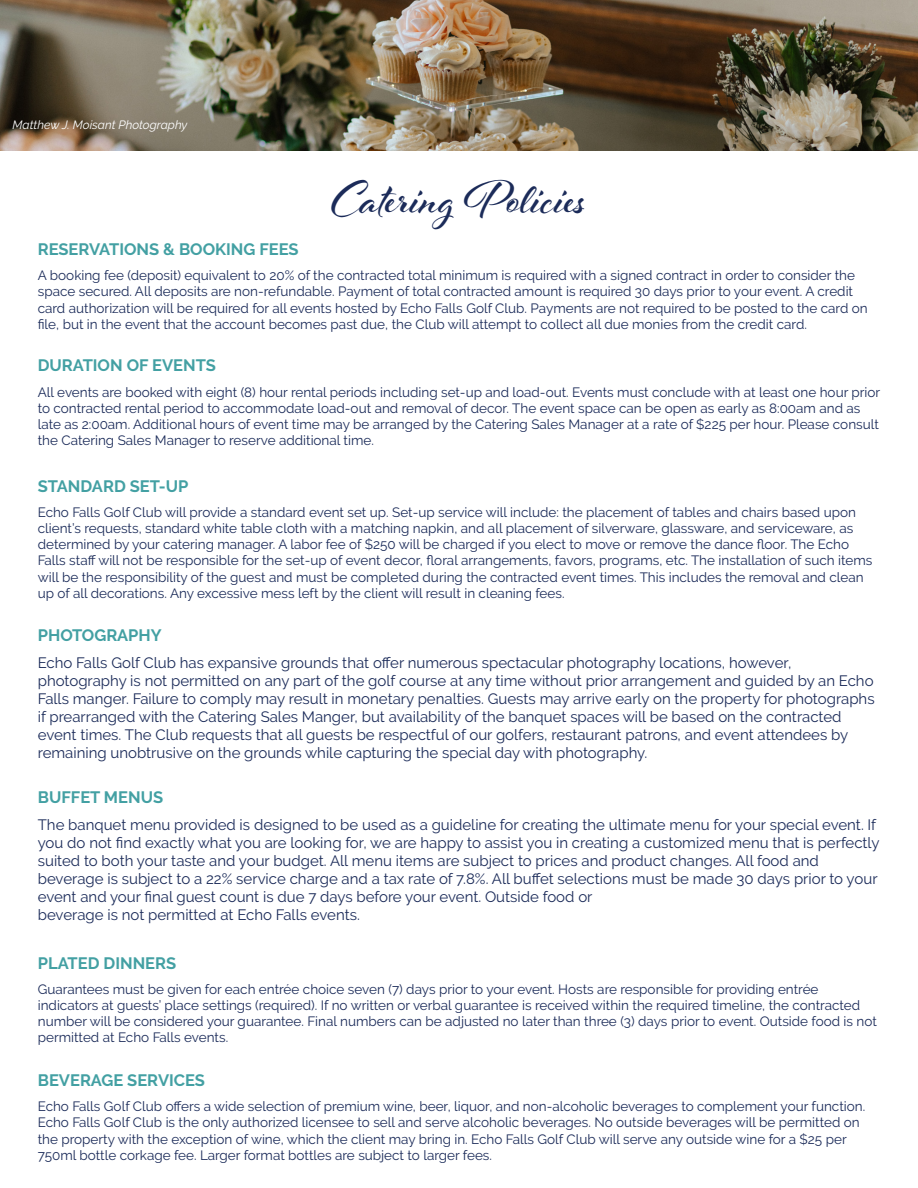
<style>
.page{position:relative;width:918px;height:1188px;background:#fff}
.page>*{position:absolute;margin:0;border:0;box-sizing:border-box;transform-origin:0 0}
.t1{font:700 49.5px "Al Fresco";color:#1b2b59}
.t2{font:700 16.5px "Raleway";color:#43a0a3}
.t3{font:15px/18px "Raleway";color:#1b2b59}
.t4{font:13.5px/16.2px "Raleway";color:#1b2b59}
.t5{font:italic 12px "Raleway";color:#fff}
</style>
<div class="page">
<img style="left:0;top:0;width:918px;height:150px">
<p class="t5" style="left:13px;top:118px;width:176px">Matthew J. Moisant Photography</p>
<p class="t1" style="left:332px;top:166px;width:256px">Catering Policies</p>
<p class="t2" style="left:38px;top:240px;width:262px">RESERVATIONS &amp; BOOKING FEES</p>
<p class="t4" style="left:38px;top:267px;width:831px">A booking fee (deposit) equivalent to 20% of the contracted total minimum is required with a signed contract in order to consider the space secured. All deposits are non-refundable. Payment of total contracted amount is required 30 days prior to your event. A credit card authorization will be required for all events hosted by Echo Falls Golf Club. Payments are not required to be posted to the card on file, but in the event that the account becomes past due, the Club will attempt to collect all due monies from the credit card.</p>
<p class="t2" style="left:38px;top:356px;width:180px">DURATION OF EVENTS</p>
<p class="t4" style="left:38px;top:384px;width:844px">All events are booked with eight (8) hour rental periods including set-up and load-out. Events must conclude with at least one hour prior to contracted rental period to accommodate load-out and removal of decor. The event space can be open as early as 8:00am and as late as 2:00am. Additional hours of event time may be arranged by the Catering Sales Manager at a rate of $225 per hour. Please consult the Catering Sales Manager to reserve additional time.</p>
<p class="t2" style="left:38px;top:476px;width:152px">STANDARD SET-UP</p>
<p class="t4" style="left:38px;top:504px;width:836px">Echo Falls Golf Club will provide a standard event set up. Set-up service will include: the placement of tables and chairs based upon client’s requests, standard white table cloth with a matching napkin, and all placement of silverware, glassware, and serviceware, as determined by your catering manager. A labor fee of $250 will be charged if you elect to move or remove the dance floor. The Echo Falls staff will not be responsible for the set-up of event decor, floral arrangements, favors, programs, etc. The installation of such items will be the responsibility of the guest and must be completed during the contracted event times. This includes the removal and clean up of all decorations. Any excessive mess left by the client will result in cleaning fees.</p>
<p class="t2" style="left:38px;top:626px;width:125px">PHOTOGRAPHY</p>
<p class="t3" style="left:38px;top:654px;width:838px">Echo Falls Golf Club has expansive grounds that offer numerous spectacular photography locations, however, photography is not permitted on any part of the golf course at any time without prior arrangement and guided by an Echo Falls manger. Failure to comply may result in monetary penalties. Guests may arrive early on the property for photographs if prearranged with the Catering Sales Manger, but availability of the banquet spaces will be based on the contracted event times. The Club requests that all guests be respectful of our golfers, restaurant patrons, and event attendees by remaining unobtrusive on the grounds while capturing the special day with photography.</p>
<p class="t2" style="left:38px;top:788px;width:127px">BUFFET MENUS</p>
<p class="t3" style="left:38px;top:816px;width:843px">The banquet menu provided is designed to be used as a guideline for creating the ultimate menu for your special event. If you do not find exactly what you are looking for, we are happy to assist you in creating a customized menu that is perfectly suited to both your taste and your budget. All menu items are subject to prices and product changes. All food and beverage is subject to a 22% service charge and a tax rate of 7.8%. All buffet selections must be made 30 days prior to your event and your final guest count is due 7 days before your event. Outside food or</p>
<p class="t3" style="left:38px;top:906px;width:324px">beverage is not permitted at Echo Falls events.</p>
<p class="t2" style="left:38px;top:953px;width:140px">PLATED DINNERS</p>
<p class="t4" style="left:38px;top:981px;width:841px">Guarantees must be given for each entrée choice seven (7) days prior to your event. Hosts are responsible for providing entrée indicators at guests’ place settings (required). If no written or verbal guarantee is received within the required timeline, the contracted number will be considered your guarantee. Final numbers can be adjusted no later than three (3) days prior to event. Outside food is not permitted at Echo Falls events.</p>
<p class="t2" style="left:38px;top:1071px;width:169px">BEVERAGE SERVICES</p>
<p class="t4" style="left:38px;top:1098px;width:829px">Echo Falls Golf Club offers a wide selection of premium wine, beer, liquor, and non-alcoholic beverages to complement your function.<br>Echo Falls Golf Club is the only authorized licensee to sell and serve alcoholic beverages. No outside beverages will be permitted on the property with the exception of wine, which the client may bring in. Echo Falls Golf Club will serve any outside wine for a $25 per 750ml bottle corkage fee. Larger format bottles are subject to larger fees.</p>
</div>
